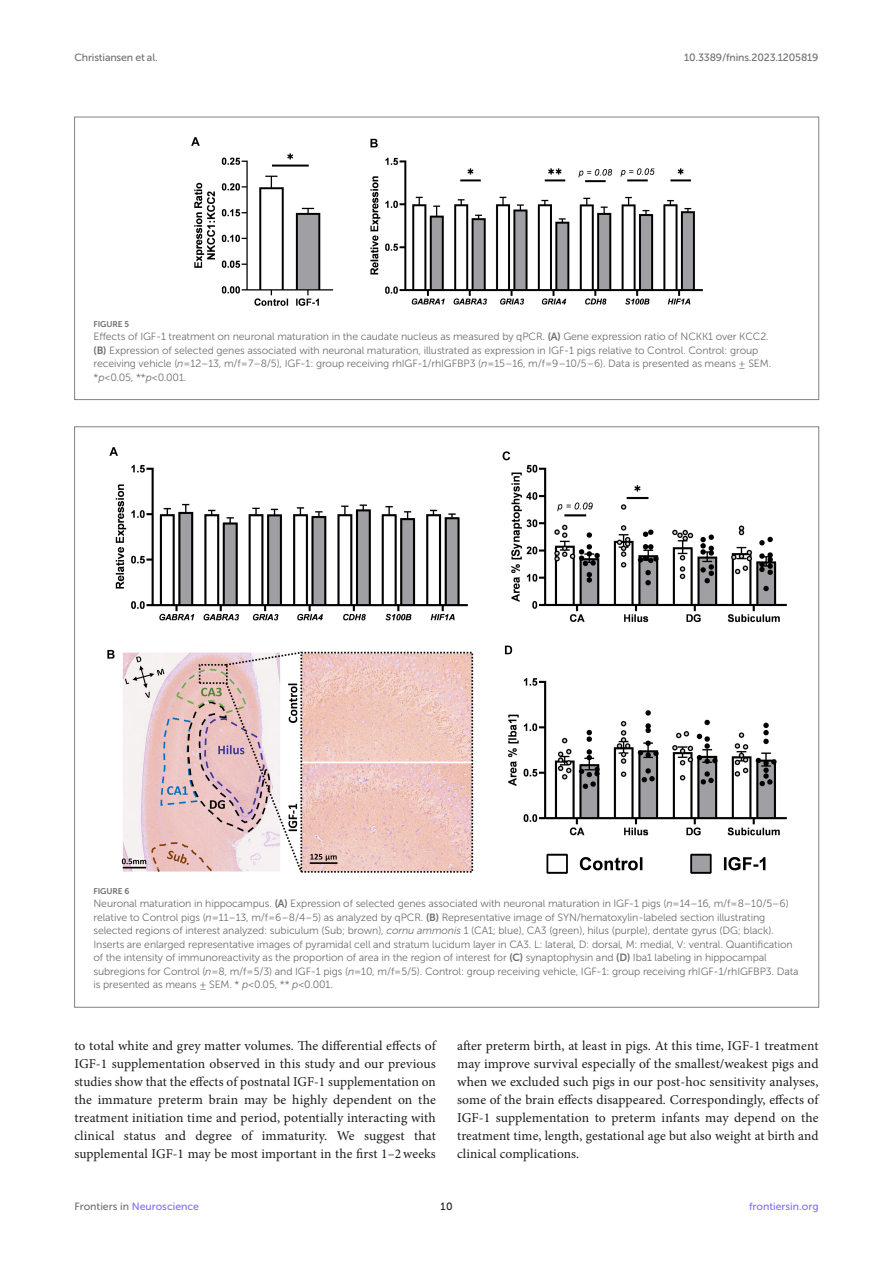
<style>
.page{position:relative;width:893px;height:1263px;background:#fff}
.page>*{position:absolute;margin:0;border:0;box-sizing:border-box;transform-origin:0 0}
.TEXT_FLUSH{font:13.5px/18px "Minion Pro";letter-spacing:.005em;color:#1b1c1b;text-align:justify}
.FIG_LEG{font:10.5px/13.5px "Museo Sans 300";letter-spacing:-.01em;color:#706f70}
.t1{font:10.5px "Museo Sans 500";letter-spacing:-.015em;color:#706f70}
.t2{font:10.5px "Museo Sans 500";color:#856df0}
.t3{font:10.5px "Museo Sans 500";color:#1b1c1b}
.FIG_HD{font:8.25px "Museo Sans 700";letter-spacing:-.01em;color:#706f70}
.s1{font-family:"Museo Sans 700"}
.s2{font-style:italic}
.s3{color:#706f70}
</style>
<div class="page">
<img style="left:191px;top:137px;width:512px;height:169px">
<img style="left:107px;top:447px;width:680px;height:427px">
<p class="t1" style="left:74px;top:51px;width:85px">Christiansen et al.</p>
<p class="t1" style="left:684px;top:51px;width:136px">10.3389/fnins.2023.1205819</p>
<p class="FIG_HD" style="left:94px;top:319px;width:37px">FIGURE 5</p>
<p class="FIG_LEG" style="left:94px;top:330px;width:679px">Effects of IGF-1 treatment on neuronal maturation in the caudate nucleus as measured by qPCR. <span class="s1">(A)</span> Gene expression ratio of NCKK1 over KCC2. <span class="s1">(B)</span> Expression of selected genes associated with neuronal maturation, illustrated as expression in IGF-1 pigs relative to Control. Control: group receiving vehicle (<span class="s2">n</span> = 12–13, m/f = 7–8/5), IGF-1: group receiving rhIGF-1/rhIGFBP3 (<span class="s2">n</span> = 15–16, m/f = 9–10/5–6). Data is presented as means ± SEM. *<span class="s2">p</span> &lt; 0.05, **<span class="s2">p</span> &lt; 0.001.</p>
<p class="FIG_HD" style="left:94px;top:886px;width:37px">FIGURE 6</p>
<p class="FIG_LEG" style="left:94px;top:897px;width:707px">Neuronal maturation in hippocampus. <span class="s1">(A)</span> Expression of selected genes associated with neuronal maturation in IGF-1 pigs (<span class="s2">n</span> = 14–16, m/f = 8–10/5–6) relative to Control pigs (<span class="s2">n</span> = 11–13, m/f = 6–8/4–5) as analyzed by qPCR. <span class="s1">(B)</span> Representative image of SYN/hematoxylin-labeled section illustrating selected regions of interest analyzed: subiculum (Sub; brown), <span class="s2">cornu ammonis</span> 1 (CA1; blue), CA3 (green), hilus (purple), dentate gyrus (DG; black).<br>Inserts are enlarged representative images of pyramidal cell and stratum lucidum layer in CA3. L: lateral, D: dorsal, M: medial, V: ventral. Quantification of the intensity of immunoreactivity as the proportion of area in the region of interest for <span class="s1">(C)</span> synaptophysin and <span class="s1">(D)</span> Iba1 labeling in hippocampal subregions for Control (<span class="s2">n</span> = 8, m/f = 5/3) and IGF-1 pigs (<span class="s2">n</span> = 10, m/f = 5/5). Control: group receiving vehicle, IGF-1: group receiving rhIGF-1/rhIGFBP3. Data is presented as means ± SEM. * <span class="s2">p</span> &lt; 0.05, ** <span class="s2">p</span> &lt; 0.001.</p>
<p class="TEXT_FLUSH" style="left:74px;top:1037px;width:363px">to total white and grey matter volumes. The differential effects of IGF-1 supplementation observed in this study and our previous studies show that the effects of postnatal IGF-1 supplementation on the immature preterm brain may be highly dependent on the treatment initiation time and period, potentially interacting with clinical status and degree of immaturity. We suggest that supplemental IGF-1 may be most important in the first 1–2weeks</p>
<p class="TEXT_FLUSH" style="left:457px;top:1037px;width:363px">after preterm birth, at least in pigs. At this time, IGF-1 treatment may improve survival especially of the smallest/weakest pigs and when we excluded such pigs in our post-hoc sensitivity analyses, some of the brain effects disappeared. Correspondingly, effects of IGF-1 supplementation to preterm infants may depend on the treatment time, length, gestational age but also weight at birth and clinical complications.</p>
<p class="t2" style="left:74px;top:1200px;width:126px"><span class="s3">Frontiers in</span> Neuroscience</p>
<p class="t3" style="left:440px;top:1200px;width:14px">10</p>
<p class="t2" style="left:749px;top:1200px;width:71px">frontiersin.org</p>
</div>
